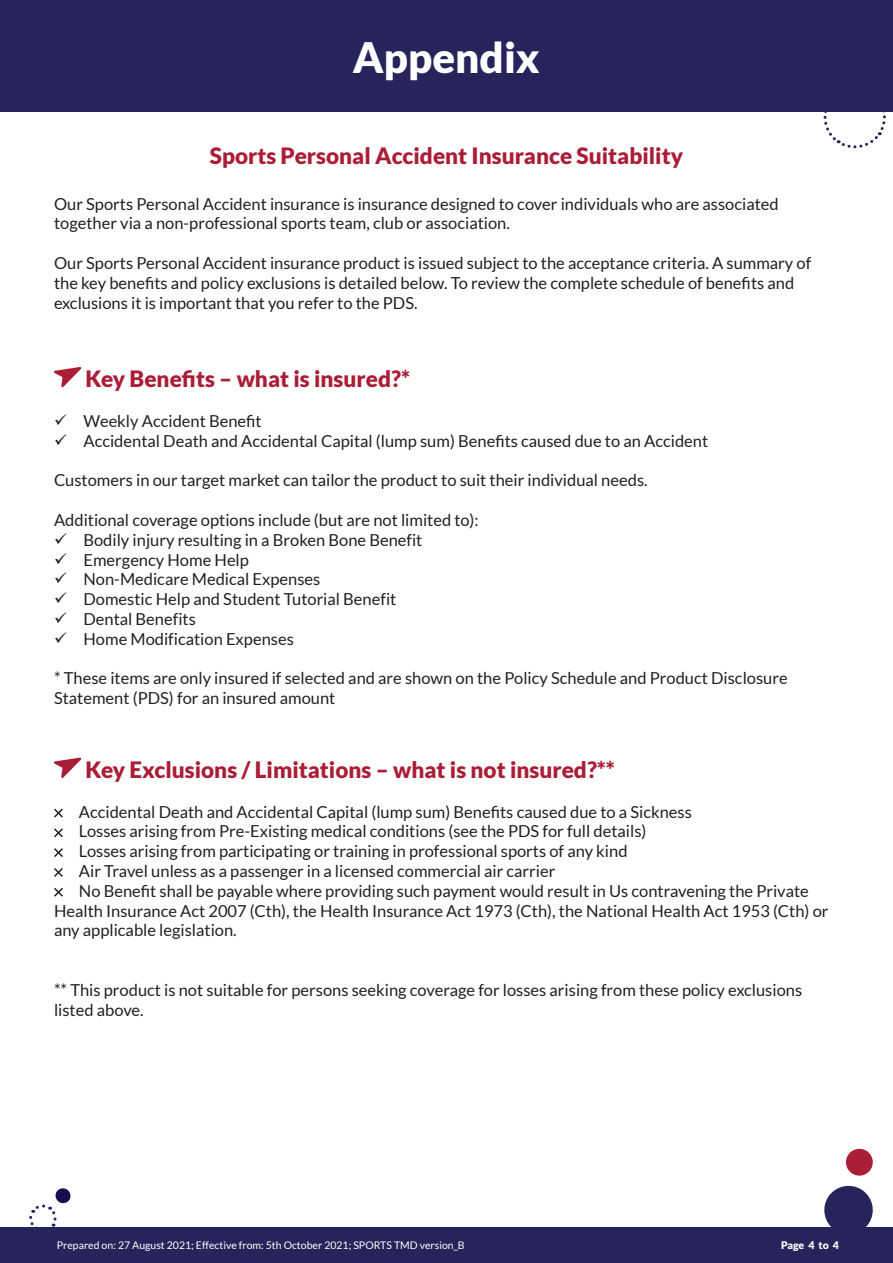
<style>
.page{position:relative;width:893px;height:1263px;background:#fff}
.page>*{position:absolute;margin:0;border:0;box-sizing:border-box;transform-origin:0 0}
.t1{font:900 42px "Lato";color:#fff}
.t2{font:900 22.5px "Lato";color:#ab1d36}
.t3{font:16.5px/19.8px "Lato";color:#231f20}
.t4{font:10.5px "Lato";color:#fff}
.t5{font:900 10.5px "Lato";color:#fff}
</style>
<div class="page">
<div style="left:0;top:1227px;width:893px;height:36px;background:#27245b"></div>
<div style="left:0;top:0;width:893px;height:112px;background:#27245b"></div>
<svg style="left:54px;top:367px;width:27px;height:20px"></svg>
<svg style="left:54px;top:757px;width:27px;height:21px"></svg>
<svg style="left:54px;top:808px;width:9px;height:10px"></svg>
<svg style="left:54px;top:828px;width:9px;height:10px"></svg>
<svg style="left:54px;top:848px;width:9px;height:9px"></svg>
<svg style="left:54px;top:868px;width:9px;height:9px"></svg>
<svg style="left:54px;top:888px;width:9px;height:9px"></svg>
<svg style="left:824px;top:1148px;width:49px;height:79px"></svg>
<svg style="left:29px;top:1188px;width:42px;height:39px"></svg>
<svg style="left:823px;top:112px;width:63px;height:37px"></svg>
<p class="t1" style="left:353px;top:33px;width:189px">Appendix</p>
<p class="t2" style="left:210px;top:143px;width:475px">Sports Personal Accident Insurance Suitability</p>
<p class="t3" style="left:54px;top:194px;width:726px">Our Sports Personal Accident insurance is insurance designed to cover individuals who are associated together via a non-professional sports team, club or association.</p>
<p class="t3" style="left:54px;top:253px;width:759px">Our Sports Personal Accident insurance product is issued subject to the acceptance criteria. A summary of the key benefits and policy exclusions is detailed below. To review the complete schedule of benefits and exclusions it is important that you refer to the PDS.</p>
<p class="t2" style="left:86px;top:366px;width:326px">Key Benefits – what is insured?*</p>
<p class="t3" style="left:54px;top:411px;width:209px">✓ Weekly Accident Benefit</p>
<p class="t3" style="left:54px;top:431px;width:656px">✓ Accidental Death and Accidental Capital (lump sum) Benefits caused due to an Accident</p>
<p class="t3" style="left:54px;top:470px;width:595px">Customers in our target market can tailor the product to suit their individual needs.</p>
<p class="t3" style="left:54px;top:510px;width:426px">Additional coverage options include (but are not limited to):</p>
<p class="t3" style="left:54px;top:530px;width:370px">✓ Bodily injury resulting in a Broken Bone Benefit</p>
<p class="t3" style="left:54px;top:549px;width:196px">✓ Emergency Home Help</p>
<p class="t3" style="left:54px;top:569px;width:268px">✓ Non-Medicare Medical Expenses</p>
<p class="t3" style="left:54px;top:589px;width:344px">✓ Domestic Help and Student Tutorial Benefit</p>
<p class="t3" style="left:54px;top:609px;width:143px">✓ Dental Benefits</p>
<p class="t3" style="left:54px;top:629px;width:241px">✓ Home Modification Expenses</p>
<p class="t3" style="left:54px;top:668px;width:735px">* These items are only insured if selected and are shown on the Policy Schedule and Product Disclosure<br>Statement (PDS) for an insured amount</p>
<p class="t2" style="left:86px;top:756px;width:531px">Key Exclusions / Limitations – what is not insured?**</p>
<p class="t3" style="left:79px;top:801px;width:614px">Accidental Death and Accidental Capital (lump sum) Benefits caused due to a Sickness</p>
<p class="t3" style="left:79px;top:821px;width:569px">Losses arising from Pre-Existing medical conditions (see the PDS for full details)</p>
<p class="t3" style="left:79px;top:841px;width:550px">Losses arising from participating or training in professional sports of any kind</p>
<p class="t3" style="left:79px;top:861px;width:478px">Air Travel unless as a passenger in a licensed commercial air carrier</p>
<p class="t3" style="left:54px;top:881px;width:776px;text-indent:25px">No Benefit shall be payable where providing such payment would result in Us contravening the Private<br>Health Insurance Act 2007 (Cth), the Health Insurance Act 1973 (Cth), the National Health Act 1953 (Cth) or any applicable legislation.</p>
<p class="t3" style="left:54px;top:980px;width:750px">** This product is not suitable for persons seeking coverage for losses arising from these policy exclusions listed above.</p>
<p class="t4" style="left:57px;top:1240px;width:409px">Prepared on: 27 August 2021; Effective from: 5th October 2021; SPORTS TMD version_B</p>
<p class="t5" style="left:781px;top:1239px;width:59px">Page 4 to 4</p>
</div>
